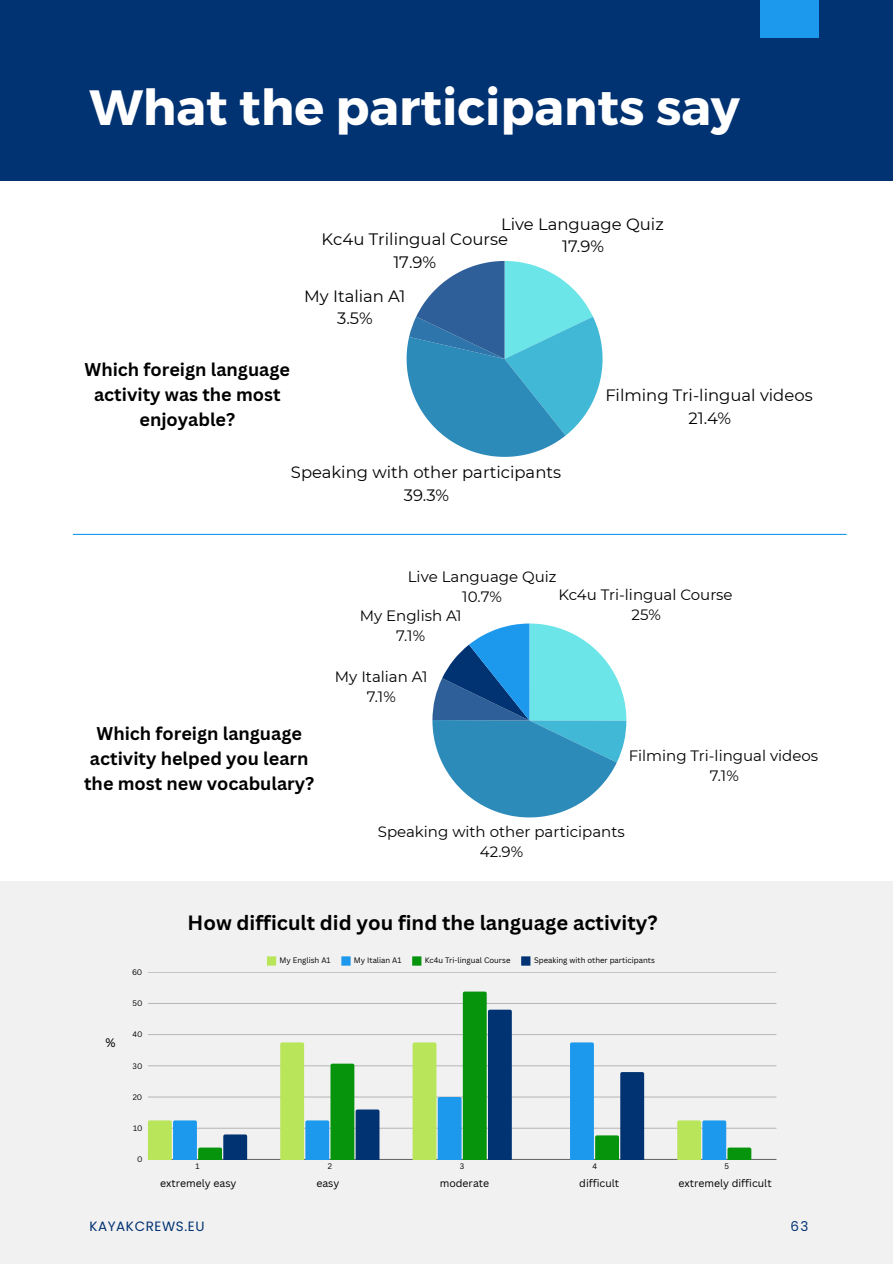
<style>
.page{position:relative;width:893px;height:1264px;background:#fff}
.page>*{position:absolute;margin:0;border:0;box-sizing:border-box;transform-origin:0 0}
.t1{font:700 49.5px "Montserrat";color:#fff}
.t2{font:700 20.1px "Canva Sans";color:#000}
.t3{font:700 18px/24.8px "Canva Sans";color:#000;text-align:center}
.t4{font:16.5px/22.5px "Montserrat";color:#000;text-align:center}
.t5{font:16.35px/22.4px "Montserrat";color:#000;text-align:center}
.t6{font:15px/20.2px "Montserrat";color:#000;text-align:center}
.t7{font:13.5px "Poppins";letter-spacing:.045em;color:#013272}
.t8{font:12px "Canva Sans";color:#000}
.t9{font:10.5px "Canva Sans";color:#000}
.t10{font:7.8px "Canva Sans";color:#000}
</style>
<div class="page">
<div style="left:0;top:881px;width:892px;height:382px;background:#f1f1f1"></div>
<div style="left:0;top:0;width:892px;height:181px;background:#013272"></div>
<svg style="left:406px;top:261px;width:196px;height:196px"></svg>
<div style="left:267px;top:956px;width:9px;height:9px;background:#b9e55a"></div>
<div style="left:341px;top:956px;width:9px;height:9px;background:#1c98ed"></div>
<div style="left:412px;top:956px;width:9px;height:9px;background:#06940c"></div>
<div style="left:521px;top:956px;width:9px;height:9px;background:#013272"></div>
<hr style="left:148px;top:1159px;width:628px;height:1px;background:#000;opacity:.6">
<hr style="left:148px;top:1127px;width:628px;height:1px;background:#e0e0e0">
<hr style="left:148px;top:1096px;width:628px;height:1px;background:#d4d4d4">
<hr style="left:148px;top:1065px;width:628px;height:1px;background:#c9c9c9">
<hr style="left:148px;top:1034px;width:628px;height:1px;background:#bdbdbd">
<hr style="left:148px;top:1003px;width:628px;height:1px;background:#b8b8b8">
<hr style="left:148px;top:972px;width:628px;height:1px;background:#c4c4c4">
<svg style="left:148px;top:1120px;width:99px;height:39px"></svg>
<svg style="left:280px;top:1042px;width:99px;height:117px"></svg>
<svg style="left:412px;top:991px;width:100px;height:168px"></svg>
<svg style="left:570px;top:1042px;width:74px;height:117px"></svg>
<svg style="left:677px;top:1120px;width:74px;height:39px"></svg>
<hr style="left:73px;top:534px;width:773px;height:1px;background:#1c98ed">
<svg style="left:432px;top:623px;width:194px;height:194px"></svg>
<div style="left:759px;top:0;width:59px;height:38px;background:#1c98ed"></div>
<h1 class="t1" style="left:89px;top:75px;width:652px">What the participants say</h1>
<p class="t5" style="left:501px;top:213px;width:164px">Live Language Quiz<br>17.9%</p>
<h3 class="t4" style="left:321px;top:228px;width:188px">Kc4u Trilingual Course<br>17.9%</h3>
<h3 class="t3" style="left:85px;top:357px;width:207px">Which foreign language activity was the most enjoyable?</h3>
<p class="t5" style="left:304px;top:284px;width:103px">My Italian A1<br>3.5%</p>
<p class="t5" style="left:291px;top:461px;width:272px">Speaking with other participants<br>39.3%</p>
<p class="t5" style="left:605px;top:384px;width:209px">Filming Tri-lingual videos<br>21.4%</p>
<h6 class="t6" style="left:408px;top:566px;width:150px">Live Language Quiz<br>10.7%</h6>
<p class="t6" style="left:558px;top:584px;width:176px">Kc4u Tri-lingual Course<br>25%</p>
<p class="t6" style="left:359px;top:605px;width:103px">My English A1<br>7.1%</p>
<p class="t3" style="left:84px;top:720px;width:232px">Which foreign language activity helped you learn the most new vocabulary?</p>
<p class="t6" style="left:335px;top:666px;width:94px">My Italian A1<br>7.1%</p>
<p class="t6" style="left:628px;top:745px;width:191px">Filming Tri-lingual videos<br>7.1%</p>
<p class="t6" style="left:378px;top:821px;width:248px">Speaking with other participants<br>42.9%</p>
<h4 class="t2" style="left:187px;top:908px;width:471px">How difficult did you find the language activity?</h4>
<p class="t8" style="left:105px;top:1034px;width:12px">%</p>
<p class="t10" style="left:132px;top:966px;width:12px">60</p>
<p class="t10" style="left:132px;top:997px;width:11px">50</p>
<p class="t10" style="left:132px;top:1029px;width:12px">40</p>
<p class="t10" style="left:133px;top:1060px;width:11px">30</p>
<p class="t10" style="left:133px;top:1091px;width:11px">20</p>
<p class="t10" style="left:133px;top:1122px;width:11px">10</p>
<p class="t10" style="left:137px;top:1153px;width:7px">0</p>
<p class="t10" style="left:279px;top:954px;width:53px">My English A1</p>
<p class="t10" style="left:354px;top:954px;width:49px">My Italian A1</p>
<p class="t10" style="left:424px;top:954px;width:87px">Kc4u Tri-lingual Course</p>
<p class="t10" style="left:534px;top:954px;width:122px">Speaking with other participants</p>
<p class="t10" style="left:195px;top:1160px;width:6px">1</p>
<p class="t10" style="left:328px;top:1160px;width:6px">2</p>
<p class="t10" style="left:460px;top:1160px;width:6px">3</p>
<p class="t10" style="left:592px;top:1160px;width:6px">4</p>
<p class="t10" style="left:724px;top:1160px;width:6px">5</p>
<p class="t9" style="left:160px;top:1175px;width:78px">extremely easy</p>
<p class="t9" style="left:316px;top:1175px;width:25px">easy</p>
<p class="t9" style="left:439px;top:1175px;width:51px">moderate</p>
<p class="t9" style="left:579px;top:1175px;width:41px">difficult</p>
<p class="t9" style="left:678px;top:1175px;width:95px">extremely difficult</p>
<p class="t7" style="left:89px;top:1217px;width:117px">KAYAKCREWS.EU</p>
<h2 class="t7" style="left:790px;top:1217px;width:20px">63</h2>
</div>
